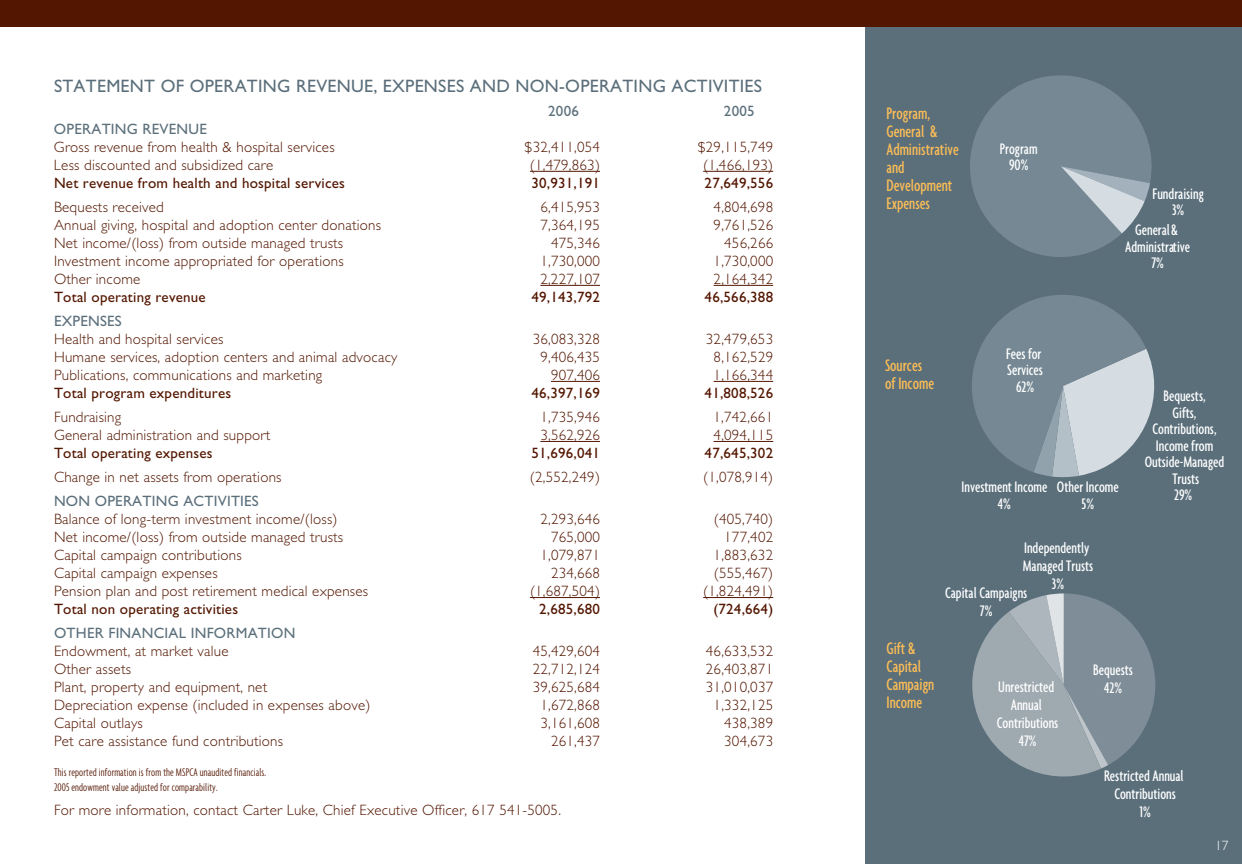
<style>
.page{position:relative;width:1242px;height:864px;background:#fff}
.page>*{position:absolute;margin:0;border:0;box-sizing:border-box;transform-origin:0 0}
.t1{font:500 extra-condensed 18px/18px "Agenda";color:#fdbe56}
.t2{font:18px "Gill Sans";letter-spacing:.015em;color:#5b6f7b}
.t3{font:500 extra-condensed 16.5px/16.5px "Agenda";color:#fff;text-align:center}
.t4{font:300 15px "Gill Sans";letter-spacing:.015em;color:#531600}
.t5{font:15px "Gill Sans";letter-spacing:.015em;color:#531600}
.t6{font:15px "Gill Sans";letter-spacing:.015em;color:#5b6f7b}
.t7{font:300 13.5px "Gill Sans";color:#fff}
.t8{font:300 extra-condensed 12px/15px "Agenda";letter-spacing:.01em;color:#531600}
</style>
<div class="page">
<div style="left:865px;top:0;width:377px;height:863px;background:#5b6f7b"></div>
<hr style="left:530px;top:171px;width:70px;height:1px;background:#531600">
<hr style="left:703px;top:171px;width:70px;height:1px;background:#531600">
<hr style="left:540px;top:285px;width:60px;height:1px;background:#531600">
<hr style="left:714px;top:285px;width:59px;height:1px;background:#531600">
<hr style="left:551px;top:381px;width:49px;height:1px;background:#531600">
<hr style="left:714px;top:381px;width:59px;height:1px;background:#531600">
<hr style="left:540px;top:441px;width:60px;height:1px;background:#531600">
<hr style="left:714px;top:441px;width:59px;height:1px;background:#531600">
<hr style="left:530px;top:597px;width:70px;height:1px;background:#531600">
<hr style="left:703px;top:597px;width:70px;height:1px;background:#531600">
<div style="left:0;top:0;width:1242px;height:27px;background:#531600"></div>
<svg style="left:972px;top:295px;width:183px;height:183px"></svg>
<svg style="left:972px;top:593px;width:183px;height:184px"></svg>
<svg style="left:970px;top:75px;width:182px;height:182px"></svg>
<p class="t2" style="left:54px;top:79px;width:710px">STATEMENT OF OPERATING REVENUE, EXPENSES AND NON-OPERATING ACTIVITIES</p>
<p class="t6" style="left:548px;top:106px;width:32px">2006</p>
<p class="t6" style="left:724px;top:106px;width:32px">2005</p>
<p class="t6" style="left:54px;top:124px;width:154px">OPERATING REVENUE</p>
<p class="t4" style="left:54px;top:142px;width:282px">Gross revenue from health &amp; hospital services</p>
<p class="t4" style="left:525px;top:142px;width:77px">$32,411,054</p>
<p class="t4" style="left:698px;top:142px;width:77px">$29,115,749</p>
<p class="t4" style="left:54px;top:160px;width:221px">Less discounted and subsidized care</p>
<p class="t4" style="left:530px;top:160px;width:72px">(1,479,863)</p>
<p class="t4" style="left:703px;top:160px;width:72px">(1,466,193)</p>
<p class="t5" style="left:54px;top:178px;width:293px">Net revenue from health and hospital services</p>
<p class="t5" style="left:531px;top:178px;width:70px">30,931,191</p>
<p class="t5" style="left:705px;top:178px;width:70px">27,649,556</p>
<p class="t4" style="left:54px;top:202px;width:111px">Bequests received</p>
<p class="t4" style="left:540px;top:202px;width:61px">6,415,953</p>
<p class="t4" style="left:714px;top:202px;width:61px">4,804,698</p>
<p class="t4" style="left:54px;top:220px;width:329px">Annual giving, hospital and adoption center donations</p>
<p class="t4" style="left:540px;top:220px;width:61px">7,364,195</p>
<p class="t4" style="left:714px;top:220px;width:61px">9,761,526</p>
<p class="t4" style="left:54px;top:238px;width:291px">Net income/(loss) from outside managed trusts</p>
<p class="t4" style="left:551px;top:238px;width:50px">475,346</p>
<p class="t4" style="left:724px;top:238px;width:50px">456,266</p>
<p class="t4" style="left:54px;top:256px;width:291px">Investment income appropriated for operations</p>
<p class="t4" style="left:540px;top:256px;width:61px">1,730,000</p>
<p class="t4" style="left:714px;top:256px;width:61px">1,730,000</p>
<p class="t4" style="left:54px;top:274px;width:88px">Other income</p>
<p class="t4" style="left:540px;top:274px;width:61px">2,227,107</p>
<p class="t4" style="left:714px;top:274px;width:61px">2,164,342</p>
<p class="t5" style="left:54px;top:292px;width:153px">Total operating revenue</p>
<p class="t5" style="left:531px;top:292px;width:70px">49,143,792</p>
<p class="t5" style="left:705px;top:292px;width:70px">46,566,388</p>
<p class="t6" style="left:54px;top:316px;width:69px">EXPENSES</p>
<p class="t4" style="left:54px;top:334px;width:171px">Health and hospital services</p>
<p class="t4" style="left:533px;top:334px;width:69px">36,083,328</p>
<p class="t4" style="left:706px;top:334px;width:69px">32,479,653</p>
<p class="t4" style="left:54px;top:352px;width:345px">Humane services, adoption centers and animal advocacy</p>
<p class="t4" style="left:540px;top:352px;width:61px">9,406,435</p>
<p class="t4" style="left:714px;top:352px;width:61px">8,162,529</p>
<p class="t4" style="left:54px;top:370px;width:270px">Publications, communications and marketing</p>
<p class="t4" style="left:551px;top:370px;width:50px">907,406</p>
<p class="t4" style="left:714px;top:370px;width:61px">1,166,344</p>
<p class="t5" style="left:54px;top:388px;width:179px">Total program expenditures</p>
<p class="t5" style="left:531px;top:388px;width:70px">46,397,169</p>
<p class="t5" style="left:705px;top:388px;width:70px">41,808,526</p>
<p class="t4" style="left:54px;top:412px;width:69px">Fundraising</p>
<p class="t4" style="left:540px;top:412px;width:61px">1,735,946</p>
<p class="t4" style="left:714px;top:412px;width:61px">1,742,661</p>
<p class="t4" style="left:54px;top:430px;width:218px">General administration and support</p>
<p class="t4" style="left:540px;top:430px;width:61px">3,562,926</p>
<p class="t4" style="left:714px;top:430px;width:61px">4,094,115</p>
<p class="t5" style="left:54px;top:448px;width:160px">Total operating expenses</p>
<p class="t5" style="left:531px;top:448px;width:70px">51,696,041</p>
<p class="t5" style="left:705px;top:448px;width:70px">47,645,302</p>
<p class="t4" style="left:54px;top:472px;width:229px">Change in net assets from operations</p>
<p class="t4" style="left:530px;top:472px;width:72px">(2,552,249)</p>
<p class="t4" style="left:703px;top:472px;width:72px">(1,078,914)</p>
<p class="t6" style="left:54px;top:496px;width:206px">NON OPERATING ACTIVITIES</p>
<p class="t4" style="left:54px;top:514px;width:285px">Balance of long-term investment income/(loss)</p>
<p class="t4" style="left:540px;top:514px;width:61px">2,293,646</p>
<p class="t4" style="left:714px;top:514px;width:61px">(405,740)</p>
<p class="t4" style="left:54px;top:532px;width:291px">Net income/(loss) from outside managed trusts</p>
<p class="t4" style="left:551px;top:532px;width:50px">765,000</p>
<p class="t4" style="left:724px;top:532px;width:50px">177,402</p>
<p class="t4" style="left:54px;top:550px;width:189px">Capital campaign contributions</p>
<p class="t4" style="left:540px;top:550px;width:61px">1,079,871</p>
<p class="t4" style="left:714px;top:550px;width:61px">1,883,632</p>
<p class="t4" style="left:54px;top:568px;width:165px">Capital campaign expenses</p>
<p class="t4" style="left:551px;top:568px;width:50px">234,668</p>
<p class="t4" style="left:714px;top:568px;width:61px">(555,467)</p>
<p class="t4" style="left:54px;top:586px;width:316px">Pension plan and post retirement medical expenses</p>
<p class="t4" style="left:530px;top:586px;width:72px">(1,687,504)</p>
<p class="t4" style="left:703px;top:586px;width:72px">(1,824,491)</p>
<p class="t5" style="left:54px;top:604px;width:186px">Total non operating activities</p>
<p class="t5" style="left:539px;top:604px;width:62px">2,685,680</p>
<p class="t5" style="left:713px;top:604px;width:61px">(724,664)</p>
<p class="t6" style="left:54px;top:628px;width:243px">OTHER FINANCIAL INFORMATION</p>
<p class="t4" style="left:54px;top:646px;width:176px">Endowment, at market value</p>
<p class="t4" style="left:533px;top:646px;width:69px">45,429,604</p>
<p class="t4" style="left:706px;top:646px;width:69px">46,633,532</p>
<p class="t4" style="left:54px;top:664px;width:79px">Other assets</p>
<p class="t4" style="left:533px;top:664px;width:69px">22,712,124</p>
<p class="t4" style="left:706px;top:664px;width:69px">26,403,871</p>
<p class="t4" style="left:54px;top:682px;width:215px">Plant, property and equipment, net</p>
<p class="t4" style="left:533px;top:682px;width:69px">39,625,684</p>
<p class="t4" style="left:706px;top:682px;width:69px">31,010,037</p>
<p class="t4" style="left:54px;top:700px;width:318px">Depreciation expense (included in expenses above)</p>
<p class="t4" style="left:540px;top:700px;width:61px">1,672,868</p>
<p class="t4" style="left:714px;top:700px;width:61px">1,332,125</p>
<p class="t4" style="left:54px;top:718px;width:90px">Capital outlays</p>
<p class="t4" style="left:540px;top:718px;width:61px">3,161,608</p>
<p class="t4" style="left:724px;top:718px;width:50px">438,389</p>
<p class="t4" style="left:54px;top:736px;width:231px">Pet care assistance fund contributions</p>
<p class="t4" style="left:551px;top:736px;width:50px">261,437</p>
<p class="t4" style="left:724px;top:736px;width:50px">304,673</p>
<p class="t8" style="left:54px;top:766px;width:214px">This reported information is from the MSPCA unaudited financials.<br>2005 endowment value adjusted for comparability.</p>
<p class="t4" style="left:54px;top:805px;width:509px">For more information, contact Carter Luke, Chief Executive Officer, 617 541-5005.</p>
<p class="t1" style="left:886px;top:106px;width:74px">Program,<br>General &amp;<br>Administrative and<br>Development<br>Expenses</p>
<p class="t3" style="left:1000px;top:142px;width:39px">Program<br>90%</p>
<p class="t3" style="left:1153px;top:187px;width:53px">Fundraising<br>3%</p>
<p class="t3" style="left:1125px;top:223px;width:67px">General &amp;<br>Administrative<br>7%</p>
<p class="t1" style="left:885px;top:358px;width:51px">Sources of Income</p>
<p class="t3" style="left:1006px;top:347px;width:38px">Fees for<br>Services<br>62%</p>
<p class="t3" style="left:962px;top:480px;width:87px">Investment Income<br>4%</p>
<p class="t3" style="left:1057px;top:480px;width:63px">Other Income<br>5%</p>
<p class="t3" style="left:1145px;top:389px;width:81px">Bequests,<br>Gifts,<br>Contributions,<br>Income from<br>Outside-Managed<br>Trusts<br>29%</p>
<p class="t1" style="left:886px;top:641px;width:49px">Gift &amp;<br>Capital<br>Campaign<br>Income</p>
<p class="t3" style="left:1023px;top:540px;width:72px;line-height:18px">Independently<br>Managed Trusts<br>3%</p>
<p class="t3" style="left:945px;top:585px;width:84px;line-height:18px">Capital Campaigns<br>7%</p>
<p class="t3" style="left:997px;top:680px;width:63px;line-height:18px">Unrestricted<br>Annual<br>Contributions<br>47%</p>
<p class="t3" style="left:1093px;top:662px;width:41px;line-height:18px">Bequests<br>42%</p>
<p class="t3" style="left:1104px;top:769px;width:81px;line-height:18px">Restricted Annual<br>Contributions<br>1%</p>
<p class="t7" style="left:1215px;top:841px;width:15px">17</p>
</div>
